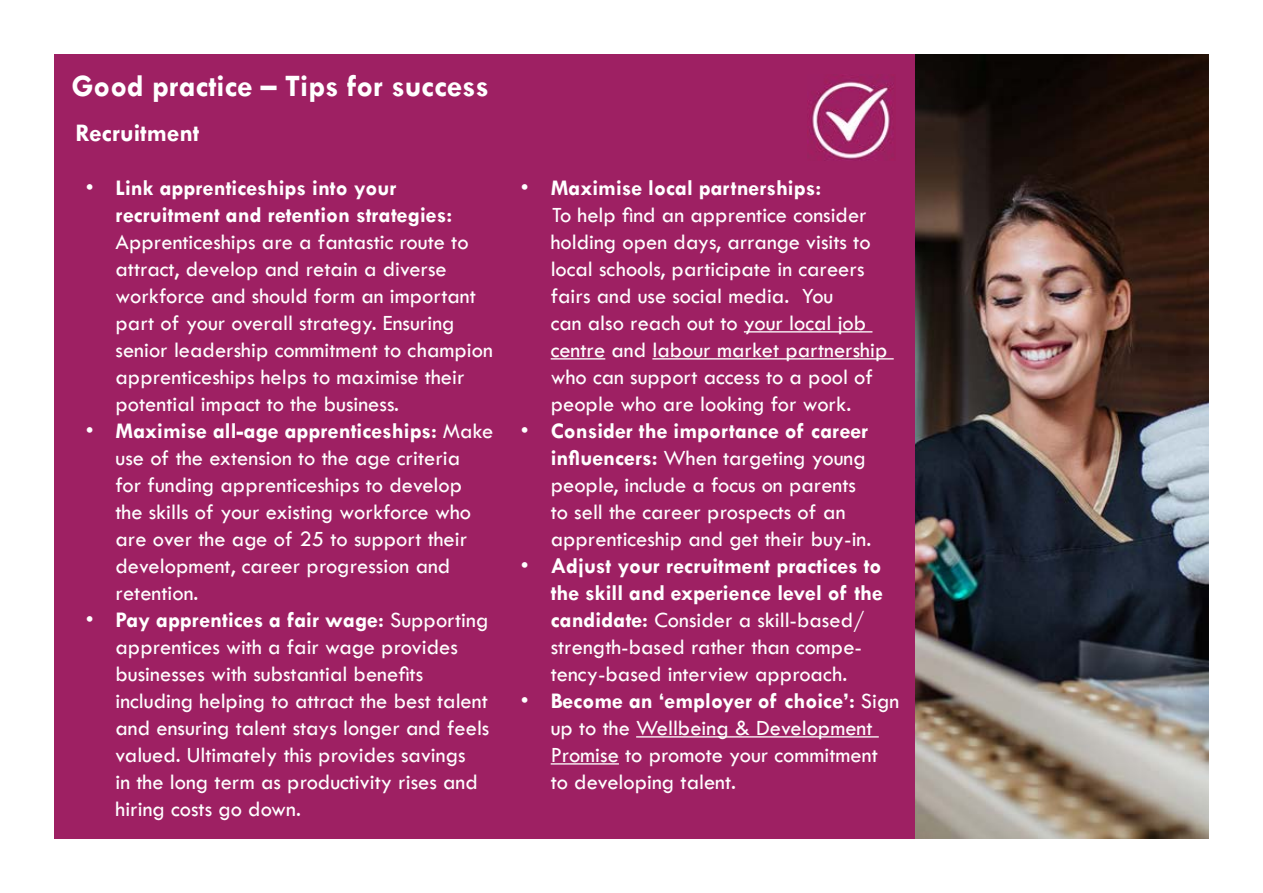
<style>
.page{position:relative;width:1263px;height:893px;background:#fff}
.page>*{position:absolute;margin:0;border:0;box-sizing:border-box;transform-origin:0 0}
.t1{font:700 31.5px "Tw Cen";color:#fff}
.t2{font:700 25.5px "Tw Cen";color:#fff}
.t3{font:22.5px/27px "Tw Cen";color:#fff}
.t4{font:700 22.5px/27px "Tw Cen";color:#fff}
.s1{font-weight:400}
.s2{font-weight:700}
</style>
<div class="page">
<img style="left:914px;top:54px;width:295px;height:785px">
<div style="left:54px;top:54px;width:860px;height:785px;background:#9e2063"></div>
<img style="left:809px;top:81px;width:83px;height:79px">
<hr style="left:744px;top:331px;width:128px;height:1px;background:#fff">
<hr style="left:551px;top:358px;width:54px;height:1px;background:#fff">
<hr style="left:652px;top:358px;width:242px;height:1px;background:#fff">
<hr style="left:636px;top:736px;width:243px;height:1px;background:#fff">
<hr style="left:551px;top:763px;width:68px;height:1px;background:#fff">
<h1 class="t1" style="left:72px;top:67px;width:419px">Good practice – Tips for success</h1>
<p class="t2" style="left:76px;top:118px;width:125px">Recruitment</p>
<p class="t4" style="left:116px;top:174px;width:338px;text-indent:-30px"><span class="s1">•</span> Link apprenticeships into your recruitment and retention strategies:</p>
<p class="t3" style="left:116px;top:229px;width:379px">Apprenticeships are a fantastic route to attract, develop and retain a diverse workforce and should form an important part of your overall strategy. Ensuring senior leadership commitment to champion apprenticeships helps to maximise their potential impact to the business.</p>
<p class="t3" style="left:116px;top:418px;width:379px;text-indent:-30px">• <span class="s2">Maximise all-age apprenticeships:</span> Make use of the extension to the age criteria<br>for funding apprenticeships to develop the skills of your existing workforce who are over the age of 25 to support their development, career progression and retention.</p>
<p class="t3" style="left:116px;top:607px;width:375px;text-indent:-30px">• <span class="s2">Pay apprentices a fair wage:</span> Supporting apprentices with a fair wage provides businesses with substantial benefits including helping to attract the best talent and ensuring talent stays longer and feels valued. Ultimately this provides savings<br>in the long term as productivity rises and hiring costs go down.</p>
<p class="t3" style="left:551px;top:174px;width:338px;text-indent:-30px">• <span class="s2">Maximise local partnerships:<br></span>To help find an apprentice consider holding open days, arrange visits to local schools, participate in careers fairs and use social media. You<br>can also reach out to your local job centre and labour market partnership who can support access to a pool of people who are looking for work.</p>
<p class="t3" style="left:551px;top:417px;width:322px;text-indent:-30px">• <span class="s2">Consider the importance of career influencers:</span> When targeting young people, include a focus on parents to sell the career prospects of an apprenticeship and get their buy-in.</p>
<p class="t3" style="left:551px;top:552px;width:334px;text-indent:-30px">• <span class="s2">Adjust your recruitment practices to the skill and experience level of the candidate:</span> Consider a skill-based/ strength-based rather than compe&shy;tency-based interview approach.</p>
<p class="t3" style="left:551px;top:687px;width:350px;text-indent:-30px">• <span class="s2">Become an ‘employer of choice’:</span> Sign up to the Wellbeing &amp; Development<br>Promise to promote your commitment to developing talent.</p>
</div>
